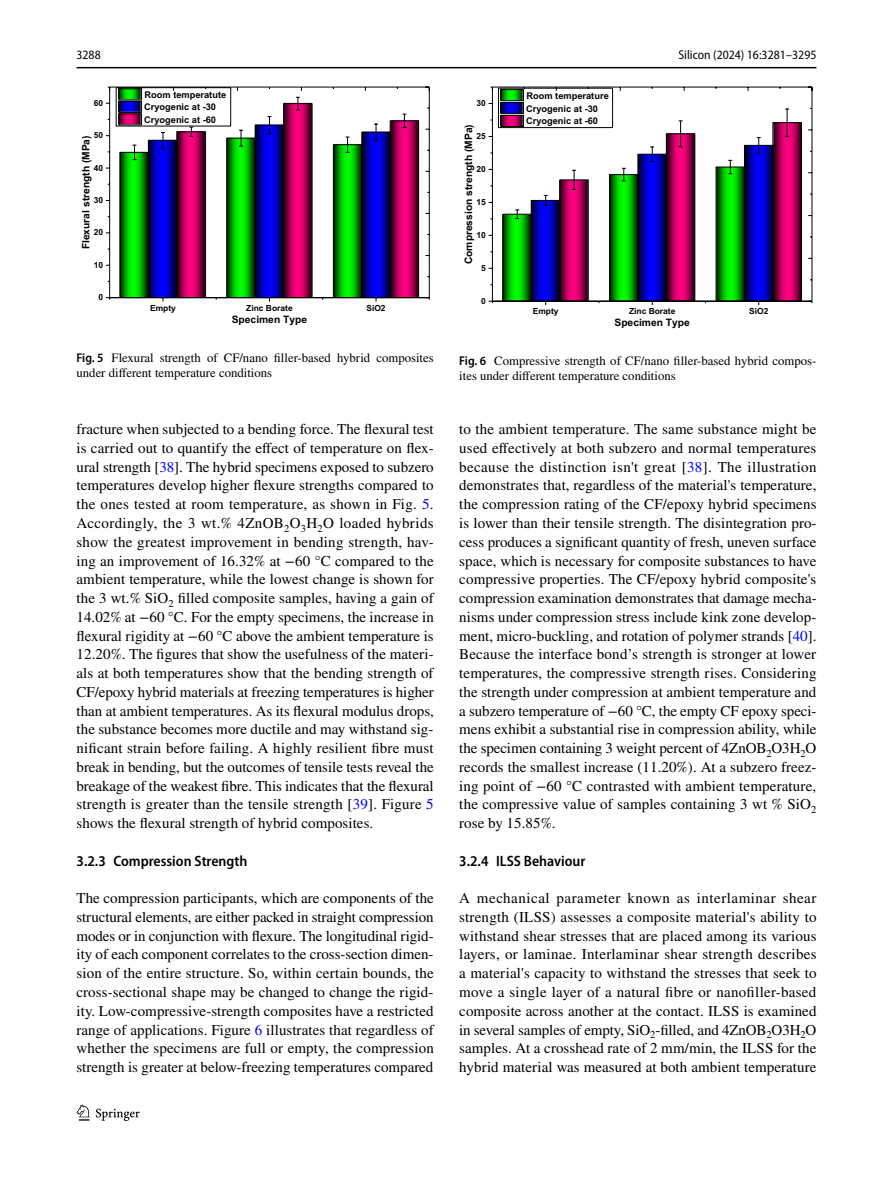
<style>
.page{position:relative;width:893px;height:1187px;background:#fff}
.page>*{position:absolute;margin:0;border:0;box-sizing:border-box;transform-origin:0 0}
.t1{font:15px/18.8px "STIX";letter-spacing:.005em;color:#000;text-align:justify}
.t2{font:600 semi-condensed 15px "Myriad Pro";color:#000}
.t3{font:12.75px/15px "STIX";color:#000}
.t4{font:semi-condensed 12.75px "Myriad Pro";color:#000}
.t5{font:10.35px "Arial Bold MT5";color:#000}
.t6{font:10.2px "Arial Bold MT4";color:#000}
.t7{font:10.2px "Arial Bold MT5";color:#000}
.t8{font:9.15px/12.5px "Arial Bold MT4";color:#000}
.t9{font:9.15px/12.9px "Arial Bold MT5";color:#000}
.t10{font:8.4px "Arial Bold MT4";color:#000}
.t11{font:8.4px "Arial Bold MT5";color:#000}
.s1{font-family:"Myriad Pro";font-weight:600;font-stretch:semi-condensed}
.s2{color:#00f}
</style>
<div class="page">
<hr style="left:77px;top:67px;width:739px;height:1px;background:#000">
<svg style="left:77px;top:1104px;width:12px;height:16px"></svg>
<svg style="left:96px;top:1108px;width:44px;height:12px"></svg>
<img style="left:119px;top:89px;width:246px;height:208px">
<svg style="left:120px;top:103px;width:299px;height:194px"></svg>
<svg style="left:133px;top:145px;width:3px;height:15px"></svg>
<svg style="left:239px;top:130px;width:4px;height:17px"></svg>
<svg style="left:346px;top:137px;width:3px;height:16px"></svg>
<svg style="left:161px;top:132px;width:4px;height:17px"></svg>
<svg style="left:268px;top:116px;width:3px;height:18px"></svg>
<svg style="left:374px;top:124px;width:4px;height:17px"></svg>
<svg style="left:189px;top:127px;width:4px;height:10px"></svg>
<svg style="left:296px;top:97px;width:4px;height:14px"></svg>
<svg style="left:402px;top:114px;width:4px;height:14px"></svg>
<hr style="left:110px;top:297px;width:319px;height:1px;background:#000">
<hr style="left:109px;top:87px;width:1px;height:210px;background:#000">
<div style="left:119px;top:88px;width:23px;height:12px;border:1px solid #000"></div>
<div style="left:119px;top:101px;width:23px;height:12px;border:1px solid #000"></div>
<div style="left:119px;top:114px;width:23px;height:11px;border:1px solid #000"></div>
<hr style="left:110px;top:87px;width:319px;height:1px;background:#000">
<hr style="left:429px;top:87px;width:1px;height:210px;background:#000">
<img style="left:501px;top:89px;width:247px;height:212px">
<svg style="left:502px;top:122px;width:300px;height:179px"></svg>
<svg style="left:515px;top:209px;width:4px;height:10px"></svg>
<svg style="left:622px;top:168px;width:4px;height:13px"></svg>
<svg style="left:728px;top:160px;width:4px;height:14px"></svg>
<svg style="left:544px;top:195px;width:4px;height:11px"></svg>
<svg style="left:650px;top:146px;width:4px;height:16px"></svg>
<svg style="left:757px;top:137px;width:4px;height:17px"></svg>
<svg style="left:572px;top:170px;width:4px;height:20px"></svg>
<svg style="left:679px;top:120px;width:3px;height:27px"></svg>
<svg style="left:785px;top:108px;width:4px;height:29px"></svg>
<hr style="left:492px;top:301px;width:320px;height:1px;background:#000">
<hr style="left:492px;top:87px;width:1px;height:214px;background:#000">
<div style="left:498px;top:88px;width:115px;height:40px;border:1px solid #000"></div>
<div style="left:501px;top:89px;width:23px;height:12px;border:1px solid #000"></div>
<div style="left:501px;top:102px;width:23px;height:12px;border:1px solid #000"></div>
<div style="left:501px;top:115px;width:23px;height:12px;border:1px solid #000"></div>
<hr style="left:492px;top:87px;width:320px;height:1px;background:#000">
<hr style="left:812px;top:87px;width:1px;height:214px;background:#000">
<p class="t4" style="left:77px;top:48px;width:26px">3288</p>
<p class="t4" style="left:678px;top:48px;width:139px">Silicon (2024) 16:3281–3295</p>
<p class="t10" style="left:94px;top:97px;width:11px">60</p>
<p class="t10" style="left:94px;top:129px;width:11px">50</p>
<p class="t6" style="left:79px;top:249px;width:115px;rotate:-90deg">F uxe l ner tsl ar g ht M( P )a</p>
<p class="t10" style="left:94px;top:162px;width:11px">40</p>
<p class="t10" style="left:94px;top:194px;width:11px">30</p>
<p class="t10" style="left:94px;top:226px;width:11px">20</p>
<p class="t10" style="left:94px;top:259px;width:11px">10</p>
<p class="t8" style="left:144px;top:88px;width:84px">Room temperatute<br>Cryogenic at -30<br>Cryogenic at -60</p>
<p class="t11" style="left:476px;top:97px;width:11px">30</p>
<p class="t5" style="left:461px;top:264px;width:142px;rotate:-90deg">C o m p oi sser n ner ts g ht M( P )a</p>
<p class="t11" style="left:476px;top:130px;width:11px">25</p>
<p class="t11" style="left:476px;top:163px;width:11px">20</p>
<p class="t11" style="left:476px;top:196px;width:11px">15</p>
<p class="t11" style="left:476px;top:229px;width:11px">10</p>
<p class="t11" style="left:481px;top:262px;width:6px">5</p>
<p class="t9" style="left:526px;top:89px;width:84px">Room temperature<br>Cryogenic at -30<br>Cryogenic at -60</p>
<p class="t10" style="left:98px;top:291px;width:6px">0</p>
<p class="t10" style="left:150px;top:302px;width:27px">Empty</p>
<p class="t10" style="left:246px;top:302px;width:48px">Zinc Borate</p>
<p class="t10" style="left:366px;top:302px;width:21px">SiO2</p>
<p class="t6" style="left:232px;top:312px;width:77px">Specimen Type</p>
<p class="t11" style="left:481px;top:295px;width:6px">0</p>
<p class="t11" style="left:533px;top:305px;width:27px">Empty</p>
<p class="t11" style="left:629px;top:305px;width:48px">Zinc Borate</p>
<p class="t11" style="left:749px;top:305px;width:21px">SiO2</p>
<p class="t7" style="left:614px;top:315px;width:77px">Specimen Type</p>
<p class="t3" style="left:77px;top:351px;width:359px"><span class="s1">Fig. 5</span> Flexural strength of CF/nano filler-based hybrid composites under different temperature conditions</p>
<p class="t3" style="left:459px;top:354px;width:359px"><span class="s1">Fig. 6</span> Compressive strength of CF/nano filler-based hybrid compos&shy;ites under different temperature conditions</p>
<p class="t1" style="left:77px;top:421px;width:359px">fracture when subjected to a bending force. The flexural test is carried out to quantify the effect of temperature on flex&shy;ural strength [<span class="s2">38</span>]. The hybrid specimens exposed to subzero temperatures develop higher flexure strengths compared to the ones tested at room temperature, as shown in Fig. <span class="s2">5</span>.<br>Accordingly, the 3 wt.% 4ZnOB<sub>2</sub>O<sub>3</sub>H<sub>2</sub>O loaded hybrids show the greatest improvement in bending strength, hav&shy;ing an improvement of 16.32% at −60 °C compared to the ambient temperature, while the lowest change is shown for the 3 wt.% SiO<sub>2</sub> filled composite samples, having a gain of 14.02% at −60 °C. For the empty specimens, the increase in flexural rigidity at −60 °C above the ambient temperature is 12.20%. The figures that show the usefulness of the materi&shy;als at both temperatures show that the bending strength of CF/epoxy hybrid materials at freezing temperatures is higher than at ambient temperatures. As its flexural modulus drops, the substance becomes more ductile and may withstand sig&shy;nificant strain before failing. A highly resilient fibre must break in bending, but the outcomes of tensile tests reveal the breakage of the weakest fibre. This indicates that the flexural strength is greater than the tensile strength [<span class="s2">39</span>]. Figure <span class="s2">5 </span>shows the flexural strength of hybrid composites.</p>
<p class="t2" style="left:77px;top:852px;width:172px">3.2.3 Compression Strength</p>
<p class="t1" style="left:77px;top:889px;width:359px">The compression participants, which are components of the structural elements, are either packed in straight compression modes or in conjunction with flexure. The longitudinal rigid&shy;ity of each component correlates to the cross-section dimen&shy;sion of the entire structure. So, within certain bounds, the cross-sectional shape may be changed to change the rigid&shy;ity. Low-compressive-strength composites have a restricted range of applications. Figure <span class="s2">6</span> illustrates that regardless of whether the specimens are full or empty, the compression strength is greater at below-freezing temperatures compared</p>
<p class="t1" style="left:459px;top:421px;width:359px">to the ambient temperature. The same substance might be used effectively at both subzero and normal temperatures because the distinction isn't great [<span class="s2">38</span>]. The illustration demonstrates that, regardless of the material's temperature, the compression rating of the CF/epoxy hybrid specimens is lower than their tensile strength. The disintegration pro&shy;cess produces a significant quantity of fresh, uneven surface space, which is necessary for composite substances to have compressive properties. The CF/epoxy hybrid composite's compression examination demonstrates that damage mecha&shy;nisms under compression stress include kink zone develop&shy;ment, micro-buckling, and rotation of polymer strands [<span class="s2">40</span>].<br>Because the interface bond’s strength is stronger at lower temperatures, the compressive strength rises. Considering the strength under compression at ambient temperature and a subzero temperature of −60 °C, the empty CF epoxy speci&shy;mens exhibit a substantial rise in compression ability, while the specimen containing 3 weight percent of 4ZnOB<sub>2</sub>O3H<sub>2</sub>O records the smallest increase (11.20%). At a subzero freez&shy;ing point of −60 °C contrasted with ambient temperature, the compressive value of samples containing 3 wt % SiO<sub>2 </sub>rose by 15.85%.</p>
<p class="t2" style="left:459px;top:852px;width:128px">3.2.4 ILSS Behaviour</p>
<p class="t1" style="left:459px;top:889px;width:359px">A mechanical parameter known as interlaminar shear strength (ILSS) assesses a composite material's ability to withstand shear stresses that are placed among its various layers, or laminae. Interlaminar shear strength describes a material's capacity to withstand the stresses that seek to move a single layer of a natural fibre or nanofiller-based composite across another at the contact. ILSS is examined in several samples of empty, SiO<sub>2</sub>-filled, and 4ZnOB<sub>2</sub>O3H<sub>2</sub>O samples. At a crosshead rate of 2 mm/min, the ILSS for the hybrid material was measured at both ambient temperature</p>
</div>
